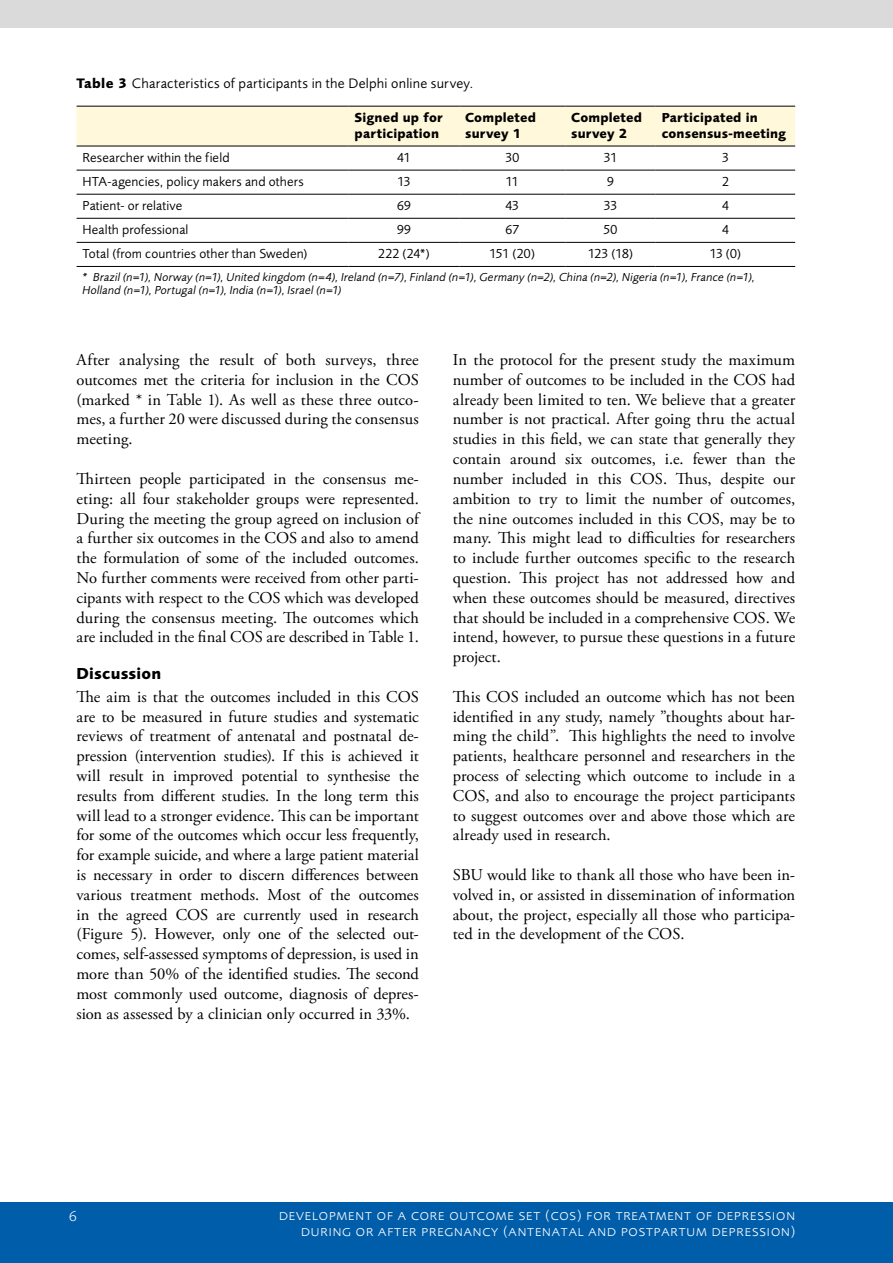
<style>
.page{position:relative;width:893px;height:1263px;background:#fff}
.page>*{position:absolute;margin:0;border:0;box-sizing:border-box;transform-origin:0 0}
.Brödtext{font:16.5px/19.8px "Adobe Garamond Pro";letter-spacing:.005em;color:#000;text-align:justify}
.Rubrik_1_i_brödtext{font:700 16.5px "Foundry Sans";letter-spacing:.01em;color:#000}
.t1{font:300 15.45px/15.8px "Foundry Sans Expert";letter-spacing:.03em;color:#fff;text-align:right}
.Rubrik_tabell__fakta{font:14.25px "Foundry Sans";letter-spacing:.015em;color:#000}
.Tabelltext{font:13.5px "Foundry Sans";letter-spacing:.01em;color:#000}
.Kolumnrubriker{font:700 13.5px/15.8px "Foundry Sans";letter-spacing:.01em;color:#000}
.Tabellförklaring{font:italic 12px/13.5px "Foundry Sans";letter-spacing:.015em;color:#000}
.s1{font-weight:700}
</style>
<div class="page">
<div style="left:0;top:0;width:893px;height:28px;background:#dadada"></div>
<div style="left:0;top:1202px;width:893px;height:61px;background:#005da9"></div>
<div style="left:77px;top:107px;width:718px;height:39px;background:#fff8da"></div>
<hr style="left:77px;top:170px;width:272px;height:1px;background:#000">
<hr style="left:349px;top:170px;width:110px;height:1px;background:#000">
<hr style="left:459px;top:170px;width:106px;height:1px;background:#000">
<hr style="left:565px;top:170px;width:91px;height:1px;background:#000">
<hr style="left:656px;top:170px;width:139px;height:1px;background:#000">
<hr style="left:77px;top:194px;width:272px;height:1px;background:#000">
<hr style="left:349px;top:194px;width:110px;height:1px;background:#000">
<hr style="left:459px;top:194px;width:106px;height:1px;background:#000">
<hr style="left:565px;top:194px;width:91px;height:1px;background:#000">
<hr style="left:656px;top:194px;width:139px;height:1px;background:#000">
<hr style="left:77px;top:218px;width:272px;height:1px;background:#000">
<hr style="left:349px;top:218px;width:110px;height:1px;background:#000">
<hr style="left:459px;top:218px;width:106px;height:1px;background:#000">
<hr style="left:565px;top:218px;width:91px;height:1px;background:#000">
<hr style="left:656px;top:218px;width:139px;height:1px;background:#000">
<hr style="left:77px;top:242px;width:272px;height:1px;background:#000">
<hr style="left:349px;top:242px;width:110px;height:1px;background:#000">
<hr style="left:459px;top:242px;width:106px;height:1px;background:#000">
<hr style="left:565px;top:242px;width:91px;height:1px;background:#000">
<hr style="left:656px;top:242px;width:139px;height:1px;background:#000">
<hr style="left:77px;top:106px;width:272px;height:1px;background:#000">
<hr style="left:349px;top:106px;width:110px;height:1px;background:#000">
<hr style="left:459px;top:106px;width:106px;height:1px;background:#000">
<hr style="left:565px;top:106px;width:91px;height:1px;background:#000">
<hr style="left:656px;top:106px;width:139px;height:1px;background:#000">
<hr style="left:77px;top:146px;width:272px;height:1px;background:#000">
<hr style="left:349px;top:146px;width:110px;height:1px;background:#000">
<hr style="left:459px;top:146px;width:106px;height:1px;background:#000">
<hr style="left:565px;top:146px;width:91px;height:1px;background:#000">
<hr style="left:656px;top:146px;width:139px;height:1px;background:#000">
<hr style="left:77px;top:266px;width:272px;height:1px;background:#000">
<hr style="left:349px;top:266px;width:110px;height:1px;background:#000">
<hr style="left:459px;top:266px;width:106px;height:1px;background:#000">
<hr style="left:565px;top:266px;width:91px;height:1px;background:#000">
<hr style="left:656px;top:266px;width:139px;height:1px;background:#000">
<p class="Rubrik_tabell__fakta" style="left:77px;top:75px;width:398px"><span class="s1">Table 3</span> Characteristics of participants in the Delphi online survey.</p>
<p class="Kolumnrubriker" style="left:355px;top:109px;width:90px">Signed up for participation</p>
<p class="Kolumnrubriker" style="left:465px;top:109px;width:72px">Completed survey 1</p>
<p class="Kolumnrubriker" style="left:571px;top:109px;width:72px">Completed survey 2</p>
<p class="Kolumnrubriker" style="left:662px;top:109px;width:126px">Participated in consensus-meeting</p>
<p class="Tabelltext" style="left:82px;top:149px;width:149px">Researcher within the field</p>
<p class="Tabelltext" style="left:397px;top:149px;width:15px">41</p>
<p class="Tabelltext" style="left:505px;top:149px;width:15px">30</p>
<p class="Tabelltext" style="left:604px;top:149px;width:15px">31</p>
<p class="Tabelltext" style="left:722px;top:149px;width:8px">3</p>
<p class="Tabelltext" style="left:82px;top:173px;width:223px">HTA-agencies, policy makers and others</p>
<p class="Tabelltext" style="left:397px;top:173px;width:15px">13</p>
<p class="Tabelltext" style="left:506px;top:173px;width:14px">11</p>
<p class="Tabelltext" style="left:607px;top:173px;width:8px">9</p>
<p class="Tabelltext" style="left:722px;top:173px;width:8px">2</p>
<p class="Tabelltext" style="left:82px;top:197px;width:101px">Patient- or relative</p>
<p class="Tabelltext" style="left:397px;top:197px;width:15px">69</p>
<p class="Tabelltext" style="left:505px;top:197px;width:15px">43</p>
<p class="Tabelltext" style="left:604px;top:197px;width:15px">33</p>
<p class="Tabelltext" style="left:722px;top:197px;width:8px">4</p>
<p class="Tabelltext" style="left:82px;top:221px;width:107px">Health professional</p>
<p class="Tabelltext" style="left:397px;top:221px;width:15px">99</p>
<p class="Tabelltext" style="left:505px;top:221px;width:15px">67</p>
<p class="Tabelltext" style="left:604px;top:221px;width:15px">50</p>
<p class="Tabelltext" style="left:722px;top:221px;width:8px">4</p>
<p class="Tabelltext" style="left:82px;top:246px;width:227px">Total (from countries other than Sweden)</p>
<p class="Tabelltext" style="left:378px;top:246px;width:53px">222 (24*)</p>
<p class="Tabelltext" style="left:490px;top:246px;width:47px">151 (20)</p>
<p class="Tabelltext" style="left:588px;top:246px;width:46px">123 (18)</p>
<p class="Tabelltext" style="left:710px;top:246px;width:33px">13 (0)</p>
<p class="Tabellförklaring" style="left:82px;top:270px;width:674px">* Brazil (n=1), Norway (n=1), United kingdom (n=4), Ireland (n=7), Finland (n=1), Germany (n=2), China (n=2), Nigeria (n=1), France (n=1),<br>Holland (n=1), Portugal (n=1), India (n=1), Israel (n=1)</p>
<p class="Brödtext" style="left:77px;top:350px;width:344px">After analysing the result of both surveys, three outcomes met the criteria for inclusion in the COS (marked * in Table 1). As well as these three outco&shy;mes, a further 20 were discussed during the consensus meeting.</p>
<p class="Brödtext" style="left:77px;top:469px;width:344px">Thirteen people participated in the consensus me&shy;eting: all four stakeholder groups were represented.<br>During the meeting the group agreed on inclusion of a further six outcomes in the COS and also to amend the formulation of some of the included outcomes.<br>No further comments were received from other parti&shy;cipants with respect to the COS which was developed during the consensus meeting. The outcomes which are included in the final COS are described in Table 1.</p>
<h2 class="Rubrik_1_i_brödtext" style="left:77px;top:664px;width:86px">Discussion</h2>
<p class="Brödtext" style="left:77px;top:687px;width:344px">The aim is that the outcomes included in this COS are to be measured in future studies and systematic reviews of treatment of antenatal and postnatal de&shy;pression (intervention studies). If this is achieved it will result in improved potential to synthesise the results from different studies. In the long term this will lead to a stronger evidence. This can be important for some of the outcomes which occur less frequently, for example suicide, and where a large patient material is necessary in order to discern differences between various treatment methods. Most of the outcomes in the agreed COS are currently used in research (Figure 5). However, only one of the selected out&shy;comes, self-assessed symptoms of depression, is used in more than 50% of the identified studies. The second most commonly used outcome, diagnosis of depres&shy;sion as assessed by a clinician only occurred in 33%.</p>
<p class="Brödtext" style="left:453px;top:350px;width:344px">In the protocol for the present study the maximum number of outcomes to be included in the COS had already been limited to ten. We believe that a greater number is not practical. After going thru the actual studies in this field, we can state that generally they contain around six outcomes, i.e. fewer than the number included in this COS. Thus, despite our ambition to try to limit the number of outcomes, the nine outcomes included in this COS, may be to many. This might lead to difficulties for researchers to include further outcomes specific to the research question. This project has not addressed how and when these outcomes should be measured, directives that should be included in a comprehensive COS. We intend, however, to pursue these questions in a future project.</p>
<p class="Brödtext" style="left:453px;top:687px;width:344px">This COS included an outcome which has not been identified in any study, namely ”thoughts about har&shy;ming the child”. This highlights the need to involve patients, healthcare personnel and researchers in the process of selecting which outcome to include in a COS, and also to encourage the project participants to suggest outcomes over and above those which are already used in research.</p>
<p class="Brödtext" style="left:453px;top:865px;width:344px">SBU would like to thank all those who have been in&shy;volved in, or assisted in dissemination of information about, the project, especially all those who participa&shy;ted in the development of the COS.</p>
<p class="t1" style="left:69px;top:1207px;width:9px">6</p>
<p class="t1" style="left:270px;top:1207px;width:526px">Ddevelopment of a core outcome set (cos) for treatment of depression during or after pregnancy (antenatal and postpartum depression)</p>
</div>
